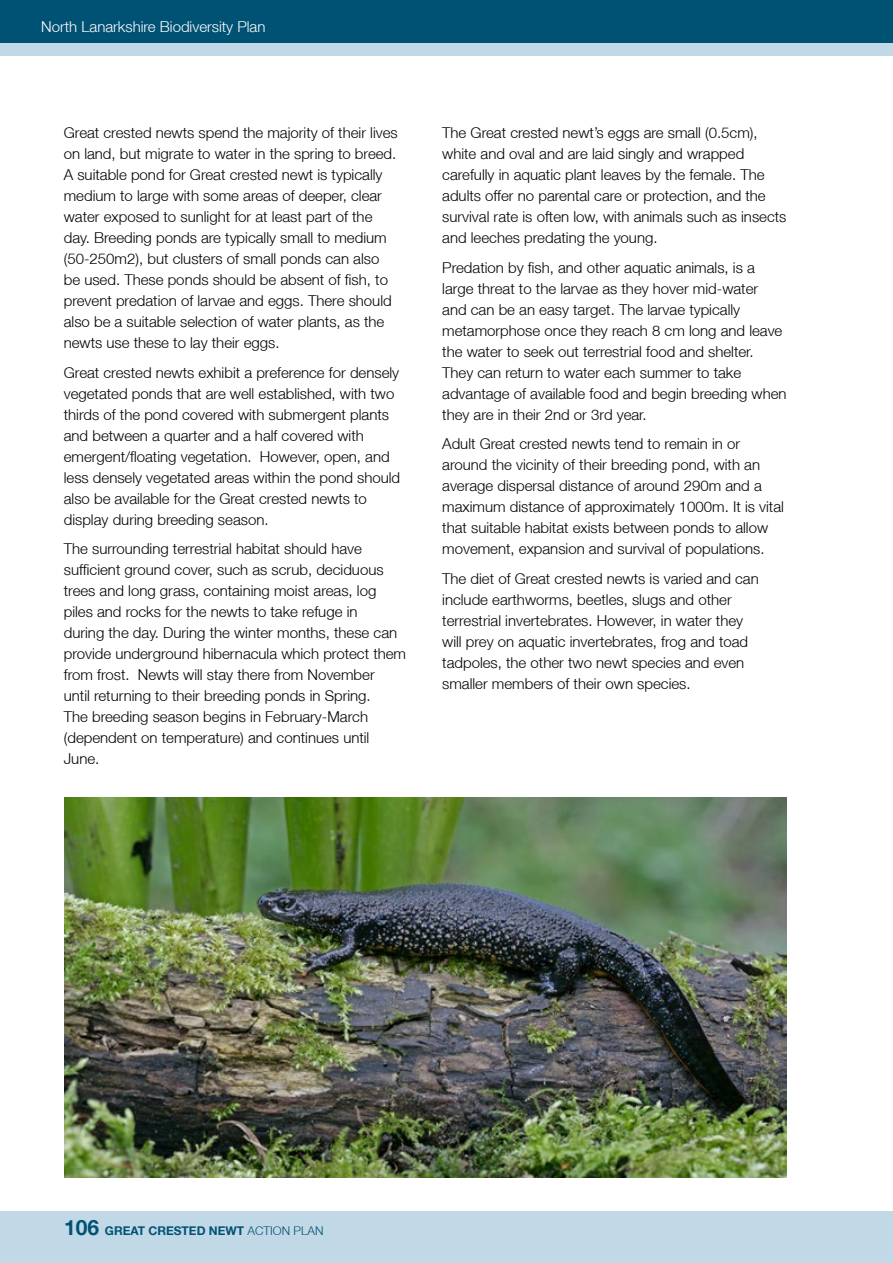
<style>
.page{position:relative;width:893px;height:1263px;background:#fff}
.page>*{position:absolute;margin:0;border:0;box-sizing:border-box;transform-origin:0 0}
.body_text{font:300 15px/21px "Helvetica Neue LT";color:#000}
.t1{font:300 15px "Helvetica Neue LT";color:#fff}
.t2{font:700 12px "Helvetica Neue LT";color:#005274}
.s1{font-size:21px}
.s2{font-weight:300}
</style>
<div class="page">
<div style="left:0;top:0;width:893px;height:55px;background:#c1d8e6"></div>
<div style="left:0;top:0;width:893px;height:43px;background:#005274"></div>
<div style="left:0;top:1212px;width:893px;height:51px;background:#c1d8e6"></div>
<img style="left:65px;top:797px;width:722px;height:381px">
<p class="t1" style="left:41px;top:17px;width:226px">North Lanarkshire Biodiversity Plan</p>
<p class="body_text" style="left:64px;top:122px;width:335px">Great crested newts spend the majority of their lives on land, but migrate to water in the spring to breed.<br>A suitable pond for Great crested newt is typically medium to large with some areas of deeper, clear water exposed to sunlight for at least part of the day. Breeding ponds are typically small to medium (50-250m2), but clusters of small ponds can also be used. These ponds should be absent of fish, to prevent predation of larvae and eggs. There should also be a suitable selection of water plants, as the newts use these to lay their eggs.</p>
<p class="body_text" style="left:64px;top:362px;width:338px">Great crested newts exhibit a preference for densely vegetated ponds that are well established, with two thirds of the pond covered with submergent plants and between a quarter and a half covered with emergent/floating vegetation. However, open, and less densely vegetated areas within the pond should also be available for the Great crested newts to display during breeding season.</p>
<p class="body_text" style="left:64px;top:538px;width:344px">The surrounding terrestrial habitat should have sufficient ground cover, such as scrub, deciduous trees and long grass, containing moist areas, log piles and rocks for the newts to take refuge in<br>during the day. During the winter months, these can provide underground hibernacula which protect them from frost. Newts will stay there from November<br>until returning to their breeding ponds in Spring.<br>The breeding season begins in February-March (dependent on temperature) and continues until June.</p>
<p class="body_text" style="left:442px;top:122px;width:346px">The Great crested newt’s eggs are small (0.5cm), white and oval and are laid singly and wrapped carefully in aquatic plant leaves by the female. The adults offer no parental care or protection, and the survival rate is often low, with animals such as insects and leeches predating the young.</p>
<p class="body_text" style="left:442px;top:257px;width:346px">Predation by fish, and other aquatic animals, is a large threat to the larvae as they hover mid-water<br>and can be an easy target. The larvae typically metamorphose once they reach 8 cm long and leave the water to seek out terrestrial food and shelter.<br>They can return to water each summer to take advantage of available food and begin breeding when they are in their 2nd or 3rd year.</p>
<p class="body_text" style="left:442px;top:433px;width:343px">Adult Great crested newts tend to remain in or around the vicinity of their breeding pond, with an average dispersal distance of around 290m and a maximum distance of approximately 1000m. It is vital that suitable habitat exists between ponds to allow movement, expansion and survival of populations.</p>
<p class="body_text" style="left:442px;top:568px;width:318px">The diet of Great crested newts is varied and can include earthworms, beetles, slugs and other terrestrial invertebrates. However, in water they will prey on aquatic invertebrates, frog and toad tadpoles, the other two newt species and even smaller members of their own species.</p>
<p class="t2" style="left:64px;top:1224px;width:261px"><span class="s1">106</span> GREAT CRESTED NEWT <span class="s2">ACTION PLAN</span></p>
</div>
